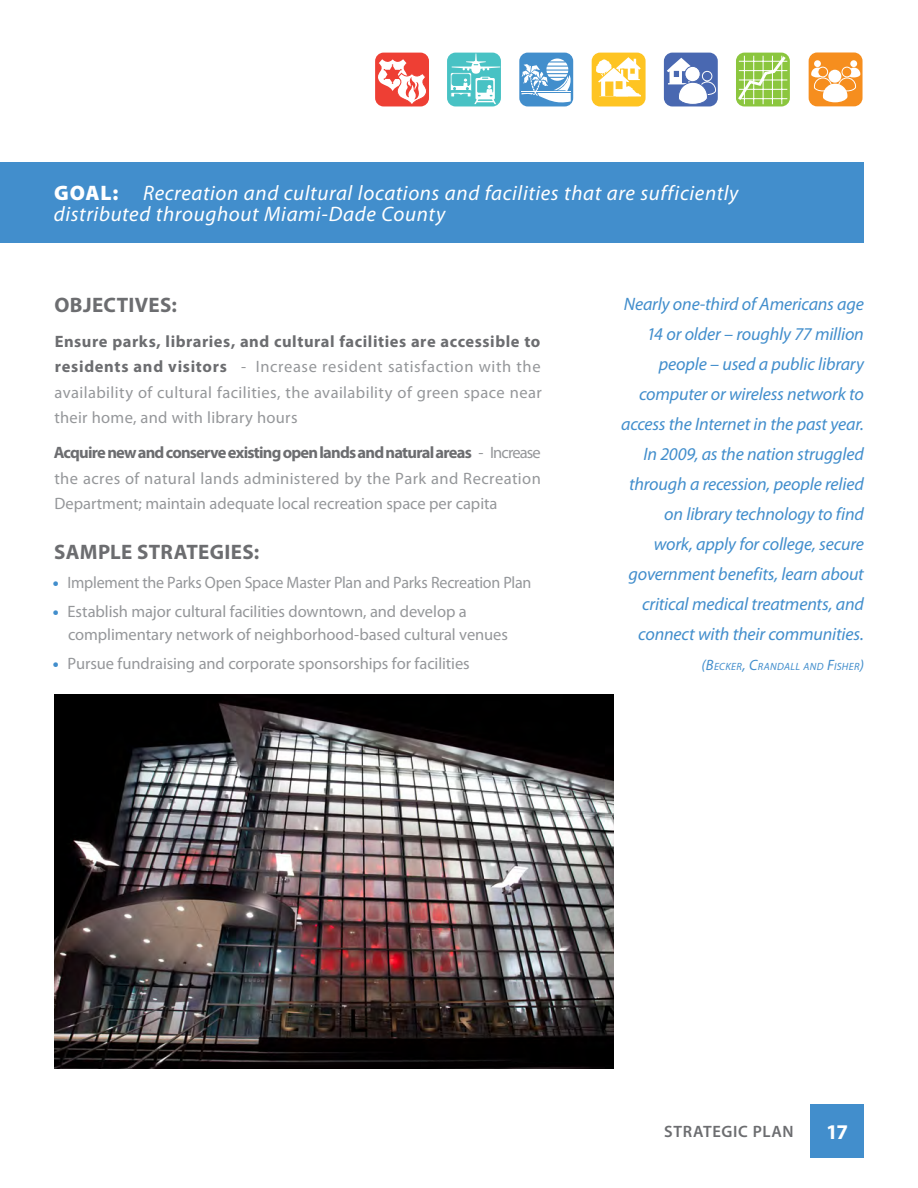
<style>
.page{position:relative;width:918px;height:1188px;background:#fff}
.page>*{position:absolute;margin:0;border:0;box-sizing:border-box;transform-origin:0 0}
.PopUps_Nested{font:italic 21px/21px "Myriad Pro";letter-spacing:.03em;color:#fff}
.Text{font:700 21px "Myriad Pro";letter-spacing:.015em;color:#6c6d70}
.t1{font:700 21px "Myriad Pro";color:#fff}
.Text-2{font:italic 18px/30px "Myriad Pro";letter-spacing:-.01em;color:#428ecc;text-align:right}
.Objectified{font:16.5px/25.5px "Myriad Pro";letter-spacing:.01em;color:#95979a;text-align:justify}
.Text-3{font:16.5px/22.5px "Myriad Pro";letter-spacing:-.005em;color:#95979a}
.Text-4{font:600 16.5px "Myriad Pro";letter-spacing:.04em;color:#6c6d70}
.Text-5{font:italic 10.5px "Myriad Pro";letter-spacing:.03em;color:#428ecc}
.s1{font-weight:900;font-style:normal}
.s2{font-weight:700;color:#6c6d70}
.s3{font-weight:900;color:#428ecc}
.s4{font-size:15px}
</style>
<div class="page">
<div style="left:0;top:162px;width:864px;height:81px;background:#428ecc"></div>
<img style="left:54px;top:695px;width:559px;height:373px">
<div style="left:664px;top:53px;width:54px;height:53px;background:#4968b1;border-radius:8px"></div>
<svg style="left:667px;top:58px;width:49px;height:47px"></svg>
<div style="left:685px;top:66px;width:15px;height:16px;background:#fff;border-radius:50%"></div>
<div style="left:685px;top:66px;width:16px;height:16px;border:1px solid #4968b1;border-radius:50%"></div>
<div style="left:736px;top:53px;width:54px;height:53px;background:#8bc63e;border-radius:8px"></div>
<hr style="left:782px;top:56px;width:1px;height:48px;background:#fff">
<hr style="left:772px;top:56px;width:1px;height:48px;background:#fff">
<hr style="left:763px;top:56px;width:1px;height:48px;background:#fff">
<hr style="left:753px;top:56px;width:1px;height:48px;background:#fff">
<hr style="left:744px;top:56px;width:1px;height:48px;background:#fff">
<svg style="left:736px;top:53px;width:52px;height:50px"></svg>
<div style="left:592px;top:53px;width:54px;height:53px;background:#fec422;border-radius:8px"></div>
<svg style="left:596px;top:57px;width:45px;height:40px"></svg>
<div style="left:375px;top:53px;width:54px;height:53px;background:#ee3f34;border-radius:8px"></div>
<svg style="left:377px;top:59px;width:52px;height:47px"></svg>
<div style="left:519px;top:53px;width:54px;height:53px;background:#428ecc;border-radius:8px"></div>
<svg style="left:522px;top:59px;width:49px;height:45px"></svg>
<div style="left:447px;top:53px;width:54px;height:53px;background:#48c2c4;border-radius:8px"></div>
<svg style="left:450px;top:53px;width:50px;height:51px"></svg>
<div style="left:809px;top:52px;width:54px;height:54px;background:#f68e1e;border-radius:8px"></div>
<div style="left:814px;top:60px;width:7px;height:7px;background:#fff;border-radius:50%"></div>
<div style="left:850px;top:60px;width:7px;height:7px;background:#fff;border-radius:50%"></div>
<div style="left:817px;top:67px;width:11px;height:10px;border:1px solid #fff;border-radius:50%"></div>
<div style="left:842px;top:67px;width:10px;height:10px;border:1px solid #fff;border-radius:50%"></div>
<svg style="left:811px;top:68px;width:49px;height:34px"></svg>
<div style="left:810px;top:1104px;width:54px;height:54px;background:#428ecc"></div>
<p class="PopUps_Nested" style="left:54px;top:182px;width:686px"><span class="s1">GOAL:</span> Recreation and cultural locations and facilities that are sufficiently distributed throughout Miami-Dade County</p>
<p class="Text" style="left:54px;top:291px;width:124px">OBJECTIVES:</p>
<p class="Objectified" style="left:54px;top:328px;width:489px"><span class="s2">Ensure parks, libraries, and cultural facilities are accessible to residents and visitors</span> - Increase resident satisfaction with the availability of cultural facilities, the availability of green space near their home, and with library hours</p>
<p class="Objectified" style="left:54px;top:440px;width:489px"><span class="s2">Acquire new and conserve existing open lands and natural areas</span> - Increase the acres of natural lands administered by the Park and Recreation Department; maintain adequate local recreation space per capita</p>
<p class="Text" style="left:54px;top:538px;width:207px">SAMPLE STRATEGIES:</p>
<p class="Text-3" style="left:53px;top:571px;width:480px"><span class="s3">•</span> Implement the Parks Open Space Master Plan and Parks Recreation Plan</p>
<p class="Text-3" style="left:68px;top:600px;width:441px;text-indent:-15px"><span class="s3">•</span> Establish major cultural facilities downtown, and develop a complimentary network of neighborhood-based cultural venues</p>
<p class="Text-3" style="left:53px;top:652px;width:419px"><span class="s3">•</span> Pursue fundraising and corporate sponsorships for facilities</p>
<p class="Text-2" style="left:621px;top:288px;width:244px">Nearly one-third of Americans age<br>14 or older – roughly 77 million people – used a public library computer or wireless network to access the Internet in the past year.<br>In 2009, as the nation struggled through a recession, people relied on library technology to find work, apply for college, secure government benefits, learn about critical medical treatments, and connect with their communities.</p>
<p class="Text-5" style="left:702px;top:660px;width:164px"><span class="s4">(B</span>ECKER<span class="s4">, C</span>RANDALL AND <span class="s4">F</span>ISHER<span class="s4">)</span></p>
<p class="Text-4" style="left:664px;top:1121px;width:131px">STRATEGIC PLAN</p>
<p class="t1" style="left:826px;top:1118px;width:23px">17</p>
</div>
